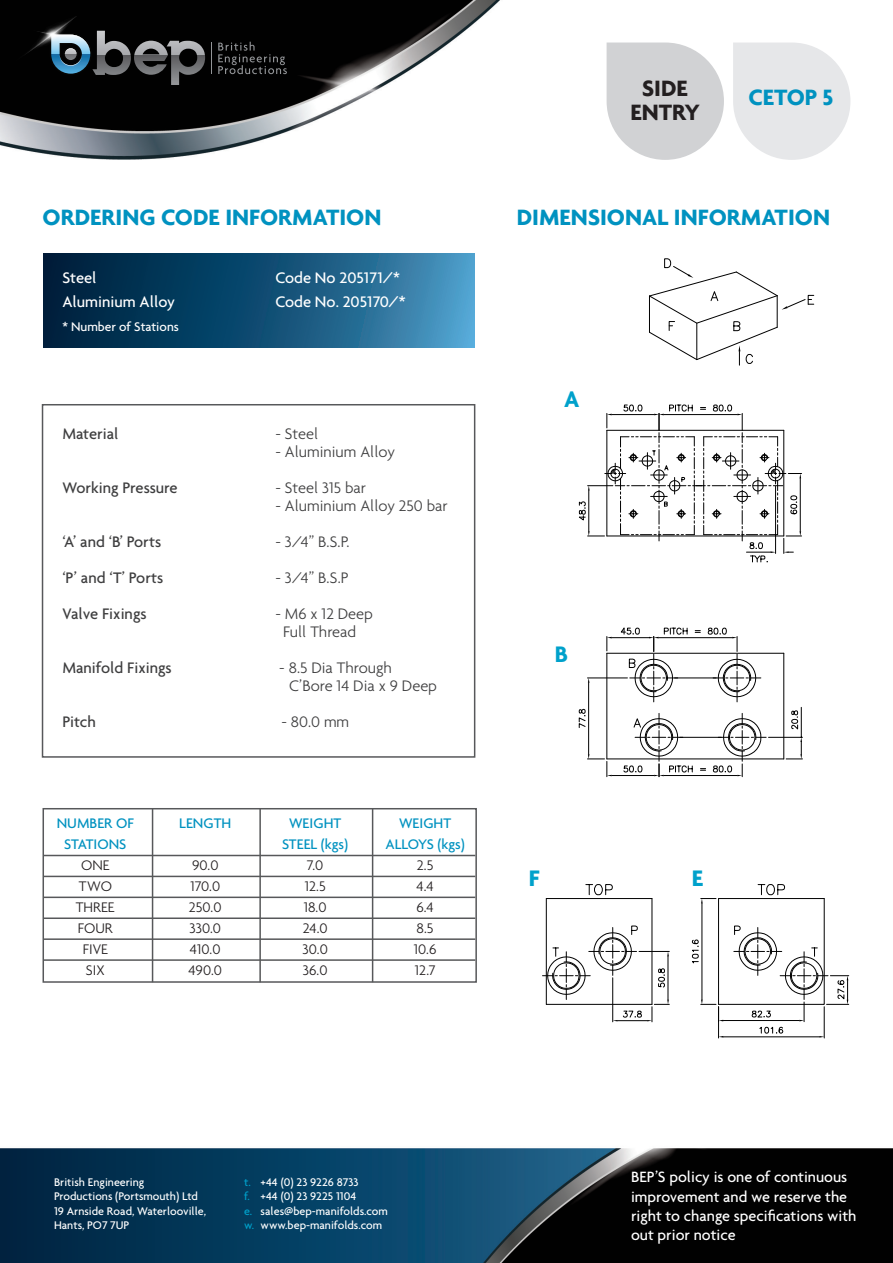
<style>
.page{position:relative;width:893px;height:1263px;background:#fff}
.page>*{position:absolute;margin:0;border:0;box-sizing:border-box;transform-origin:0 0}
.t1{font:700 24.3px "Agenda";color:#00a1cb}
.t2{font:700 24px "Agenda";color:#0092c0}
.t3{font:700 24px "Agenda";color:#231f20}
.t4{font:300 16.5px "Agenda";color:#3e3e3f}
.t5{font:500 16.5px "Agenda";color:#3e3e3f}
.t6{font:500 16.5px "Agenda";color:#fff}
.t7{font:500 16.2px/19.4px "Agenda";color:#fff}
.t8{font:300 15px "Agenda";color:#231f20}
.t9{font:500 15px/21px "Agenda";color:#0092c0;text-align:center}
.t10{font:500 13.5px "Agenda";color:#fff}
.t11{font:500 12px/14.4px "Agenda";color:#fff}
.s1{color:#00a1cb}
</style>
<div class="page">
<img style="left:0;top:0;width:893px;height:1263px">
<svg style="left:218px;top:42px;width:69px;height:32px;background:#1b1c1c"></svg>
<hr style="left:211px;top:42px;width:1px;height:32px;background:#939598">
<svg style="left:15px;top:16px;width:190px;height:69px;background:#272b2e"></svg>
<svg style="left:43px;top:253px;width:432px;height:94px;background:#175378"></svg>
<div style="left:42px;top:404px;width:433px;height:354px;border:2px solid #57585a"></div>
<svg style="left:649px;top:258px;width:165px;height:107px"></svg>
<hr style="left:607px;top:653px;width:1px;height:106px;background:#000">
<hr style="left:783px;top:653px;width:1px;height:106px;background:#000">
<hr style="left:546px;top:898px;width:1px;height:106px;background:#000">
<hr style="left:652px;top:898px;width:1px;height:106px;background:#000">
<hr style="left:607px;top:653px;width:177px;height:1px;background:#000">
<hr style="left:607px;top:759px;width:177px;height:1px;background:#000">
<hr style="left:546px;top:898px;width:106px;height:1px;background:#000">
<svg style="left:586px;top:884px;width:27px;height:11px"></svg>
<svg style="left:542px;top:926px;width:127px;height:96px"></svg>
<hr style="left:824px;top:1007px;width:1px;height:31px;background:#000">
<hr style="left:718px;top:1007px;width:1px;height:31px;background:#000">
<svg style="left:692px;top:884px;width:157px;height:153px"></svg>
<hr style="left:680px;top:737px;width:41px;height:1px;background:#000">
<hr style="left:675px;top:678px;width:41px;height:1px;background:#000">
<hr style="left:587px;top:678px;width:40px;height:1px;background:#000">
<hr style="left:588px;top:683px;width:1px;height:71px;background:#000">
<svg style="left:579px;top:709px;width:6px;height:19px"></svg>
<hr style="left:612px;top:775px;width:42px;height:1px;background:#000">
<svg style="left:587px;top:754px;width:25px;height:23px"></svg>
<hr style="left:664px;top:775px;width:73px;height:1px;background:#000">
<svg style="left:700px;top:768px;width:6px;height:3px"></svg>
<hr style="left:612px;top:637px;width:37px;height:1px;background:#000">
<svg style="left:607px;top:636px;width:5px;height:15px"></svg>
<hr style="left:659px;top:637px;width:73px;height:1px;background:#000">
<svg style="left:695px;top:630px;width:5px;height:3px"></svg>
<svg style="left:708px;top:628px;width:53px;height:74px"></svg>
<svg style="left:713px;top:713px;width:53px;height:64px"></svg>
<svg style="left:621px;top:628px;width:67px;height:74px"></svg>
<svg style="left:623px;top:713px;width:70px;height:64px"></svg>
<hr style="left:768px;top:737px;width:34px;height:1px;background:#000">
<hr style="left:801px;top:707px;width:1px;height:30px;background:#000">
<svg style="left:786px;top:737px;width:16px;height:23px"></svg>
<svg style="left:791px;top:710px;width:7px;height:20px"></svg>
<svg style="left:579px;top:405px;width:223px;height:157px"></svg>
<svg style="left:607px;top:43px;width:117px;height:117px"></svg>
<svg style="left:733px;top:43px;width:117px;height:117px"></svg>
<div style="left:43px;top:808px;width:434px;height:175px;border:2px solid #57585a"></div>
<hr style="left:43px;top:855px;width:432px;height:1px;background:#57585a">
<hr style="left:43px;top:876px;width:432px;height:1px;background:#57585a">
<hr style="left:43px;top:896px;width:432px;height:2px;background:#57585a">
<hr style="left:43px;top:917px;width:432px;height:2px;background:#57585a">
<hr style="left:43px;top:938px;width:432px;height:2px;background:#57585a">
<hr style="left:43px;top:959px;width:432px;height:2px;background:#57585a">
<hr style="left:152px;top:808px;width:1px;height:174px;background:#57585a">
<hr style="left:372px;top:808px;width:1px;height:174px;background:#57585a">
<hr style="left:259px;top:808px;width:2px;height:174px;background:#57585a">
<p class="t3" style="left:642px;top:73px;width:47px">SIDE</p>
<p class="t3" style="left:630px;top:97px;width:71px">ENTRY</p>
<p class="t2" style="left:748px;top:83px;width:86px">CETOP 5</p>
<p class="t2" style="left:43px;top:203px;width:340px">ORDERING CODE INFORMATION</p>
<p class="t2" style="left:517px;top:203px;width:315px">DIMENSIONAL INFORMATION</p>
<p class="t6" style="left:62px;top:267px;width:36px">Steel</p>
<p class="t6" style="left:275px;top:267px;width:126px">Code No 205171/*</p>
<p class="t6" style="left:62px;top:291px;width:114px">Aluminium Alloy</p>
<p class="t6" style="left:275px;top:291px;width:132px">Code No. 205170/*</p>
<p class="t10" style="left:62px;top:318px;width:118px">* Number of Stations</p>
<p class="t5" style="left:62px;top:423px;width:58px">Material</p>
<p class="t4" style="left:275px;top:424px;width:44px">- Steel</p>
<p class="t4" style="left:275px;top:442px;width:121px">- Aluminium Alloy</p>
<p class="t5" style="left:62px;top:477px;width:117px">Working Pressure</p>
<p class="t4" style="left:275px;top:478px;width:92px">- Steel 315 bar</p>
<p class="t4" style="left:275px;top:496px;width:174px">- Aluminium Alloy 250 bar</p>
<p class="t5" style="left:62px;top:531px;width:100px">‘A’ and ‘B’ Ports</p>
<p class="t4" style="left:275px;top:532px;width:76px">- 3/4” B.S.P.</p>
<p class="t5" style="left:62px;top:567px;width:102px">‘P’ and ‘T’ Ports</p>
<p class="t4" style="left:275px;top:568px;width:74px">- 3/4” B.S.P</p>
<p class="t5" style="left:62px;top:603px;width:86px">Valve Fixings</p>
<p class="t4" style="left:275px;top:604px;width:99px">- M6 x 12 Deep</p>
<p class="t4" style="left:283px;top:622px;width:74px">Full Thread</p>
<p class="t5" style="left:62px;top:657px;width:111px">Manifold Fixings</p>
<p class="t4" style="left:279px;top:658px;width:114px">- 8.5 Dia Through</p>
<p class="t4" style="left:289px;top:676px;width:149px">C’Bore 14 Dia x 9 Deep</p>
<p class="t5" style="left:62px;top:711px;width:35px">Pitch</p>
<p class="t4" style="left:281px;top:712px;width:69px">- 80.0 mm</p>
<p class="t9" style="left:57px;top:812px;width:79px">NUMBER OF<br>STATIONS</p>
<p class="t8" style="left:81px;top:856px;width:30px">ONE</p>
<p class="t8" style="left:79px;top:877px;width:35px">TWO</p>
<p class="t8" style="left:76px;top:898px;width:41px">THREE</p>
<p class="t8" style="left:78px;top:919px;width:37px">FOUR</p>
<p class="t8" style="left:83px;top:940px;width:27px">FIVE</p>
<p class="t8" style="left:86px;top:961px;width:20px">SIX</p>
<p class="t9" style="left:179px;top:812px;width:53px">LENGTH</p>
<p class="t8" style="left:192px;top:856px;width:28px">90.0</p>
<p class="t8" style="left:190px;top:877px;width:31px">170.0</p>
<p class="t8" style="left:189px;top:898px;width:34px">250.0</p>
<p class="t8" style="left:189px;top:919px;width:33px">330.0</p>
<p class="t8" style="left:190px;top:940px;width:32px">410.0</p>
<p class="t8" style="left:188px;top:961px;width:35px">490.0</p>
<p class="t9" style="left:282px;top:812px;width:68px">WEIGHT<br>STEEL (kgs)</p>
<p class="t8" style="left:307px;top:856px;width:18px">7.0</p>
<p class="t8" style="left:305px;top:877px;width:23px">12.5</p>
<p class="t8" style="left:304px;top:898px;width:24px">18.0</p>
<p class="t8" style="left:303px;top:919px;width:26px">24.0</p>
<p class="t8" style="left:303px;top:940px;width:27px">30.0</p>
<p class="t8" style="left:303px;top:961px;width:26px">36.0</p>
<p class="t9" style="left:385px;top:812px;width:81px">WEIGHT<br>ALLOYS (kgs)</p>
<p class="t8" style="left:417px;top:856px;width:18px">2.5</p>
<p class="t8" style="left:417px;top:877px;width:18px">4.4</p>
<p class="t8" style="left:416px;top:898px;width:19px">6.4</p>
<p class="t8" style="left:417px;top:919px;width:18px">8.5</p>
<p class="t8" style="left:414px;top:940px;width:24px">10.6</p>
<p class="t8" style="left:415px;top:961px;width:22px">12.7</p>
<p class="t1" style="left:564px;top:384px;width:17px">A</p>
<p class="t1" style="left:555px;top:639px;width:15px">B</p>
<p class="t1" style="left:529px;top:863px;width:12px">F</p>
<p class="t1" style="left:692px;top:863px;width:13px">E</p>
<p class="t11" style="left:54px;top:1174px;width:146px">British Engineering<br>Productions (Portsmouth) Ltd</p>
<p class="t11" style="left:54px;top:1203px;width:154px">19 Arnside Road, Waterlooville,<br>Hants, PO7 7UP</p>
<p class="t11" style="left:244px;top:1174px;width:116px"><span class="s1">t.</span> +44 (0) 23 9226 8733</p>
<p class="t11" style="left:244px;top:1189px;width:114px"><span class="s1">f.</span> +44 (0) 23 9225 1104</p>
<p class="t11" style="left:244px;top:1203px;width:145px"><span class="s1">e.</span> sales@bep-manifolds.com</p>
<p class="t11" style="left:244px;top:1217px;width:140px"><span class="s1">w.</span> www.bep-manifolds.com</p>
<p class="t7" style="left:631px;top:1167px;width:218px">BEP’S policy is one of continuous</p>
<p class="t7" style="left:631px;top:1186px;width:227px">improvement and we reserve the right to change specifications with</p>
<p class="t7" style="left:631px;top:1225px;width:106px">out prior notice</p>
</div>
